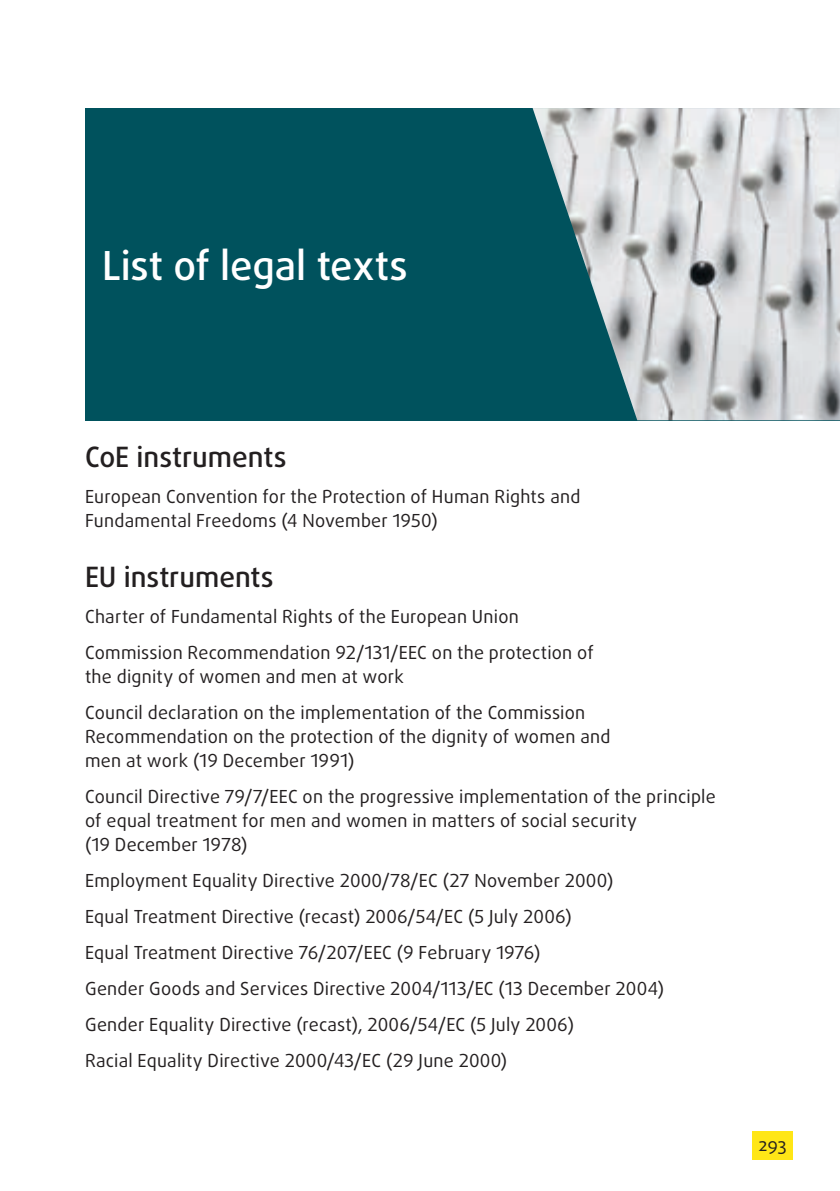
<style>
.page{position:relative;width:840px;height:1191px;background:#fff}
.page>*{position:absolute;margin:0;border:0;box-sizing:border-box;transform-origin:0 0}
.Title_01_white{font:500 40px "Daxline Pro";letter-spacing:-.005em;color:#fff}
.Title_03_noTOC{font:500 28px "Daxline Pro";color:#231f20}
.text_cases{font:18px/24px "Daxline Pro";letter-spacing:.01em;color:#231f20}
</style>
<div class="page">
<div style="left:752px;top:1131px;width:40px;height:28px;background:#ffe616"></div>
<div style="left:85px;top:108px;width:754px;height:312px;background:#00525d"></div>
<img style="left:532px;top:108px;width:307px;height:312px">
<p class="Title_01_white" style="left:102px;top:239px;width:307px">List of legal texts</p>
<p class="Title_03_noTOC" style="left:85px;top:438px;width:203px">CoE instruments</p>
<p class="text_cases" style="left:85px;top:484px;width:496px">European Convention for the Protection of Human Rights and<br>Fundamental Freedoms (4 November 1950)</p>
<p class="Title_03_noTOC" style="left:85px;top:558px;width:190px">EU instruments</p>
<p class="text_cases" style="left:85px;top:604px;width:435px">Charter of Fundamental Rights of the European Union</p>
<p class="text_cases" style="left:85px;top:640px;width:509px">Commission Recommendation 92/131/EEC on the protection of the dignity of women and men at work</p>
<p class="text_cases" style="left:85px;top:700px;width:526px">Council declaration on the implementation of the Commission<br>Recommendation on the protection of the dignity of women and men at work (19 December 1991)</p>
<p class="text_cases" style="left:85px;top:784px;width:631px">Council Directive 79/7/EEC on the progressive implementation of the principle of equal treatment for men and women in matters of social security<br>(19 December 1978)</p>
<p class="text_cases" style="left:85px;top:868px;width:529px">Employment Equality Directive 2000/78/EC (27 November 2000)</p>
<p class="text_cases" style="left:85px;top:904px;width:488px">Equal Treatment Directive (recast) 2006/54/EC (5 July 2006)</p>
<p class="text_cases" style="left:85px;top:940px;width:456px">Equal Treatment Directive 76/207/EEC (9 February 1976)</p>
<p class="text_cases" style="left:85px;top:976px;width:580px">Gender Goods and Services Directive 2004/113/EC (13 December 2004)</p>
<p class="text_cases" style="left:85px;top:1012px;width:490px">Gender Equality Directive (recast), 2006/54/EC (5 July 2006)</p>
<p class="text_cases" style="left:85px;top:1048px;width:423px">Racial Equality Directive 2000/43/EC (29 June 2000)</p>
<p class="text_cases" style="left:758px;top:1132px;width:30px">293</p>
</div>
